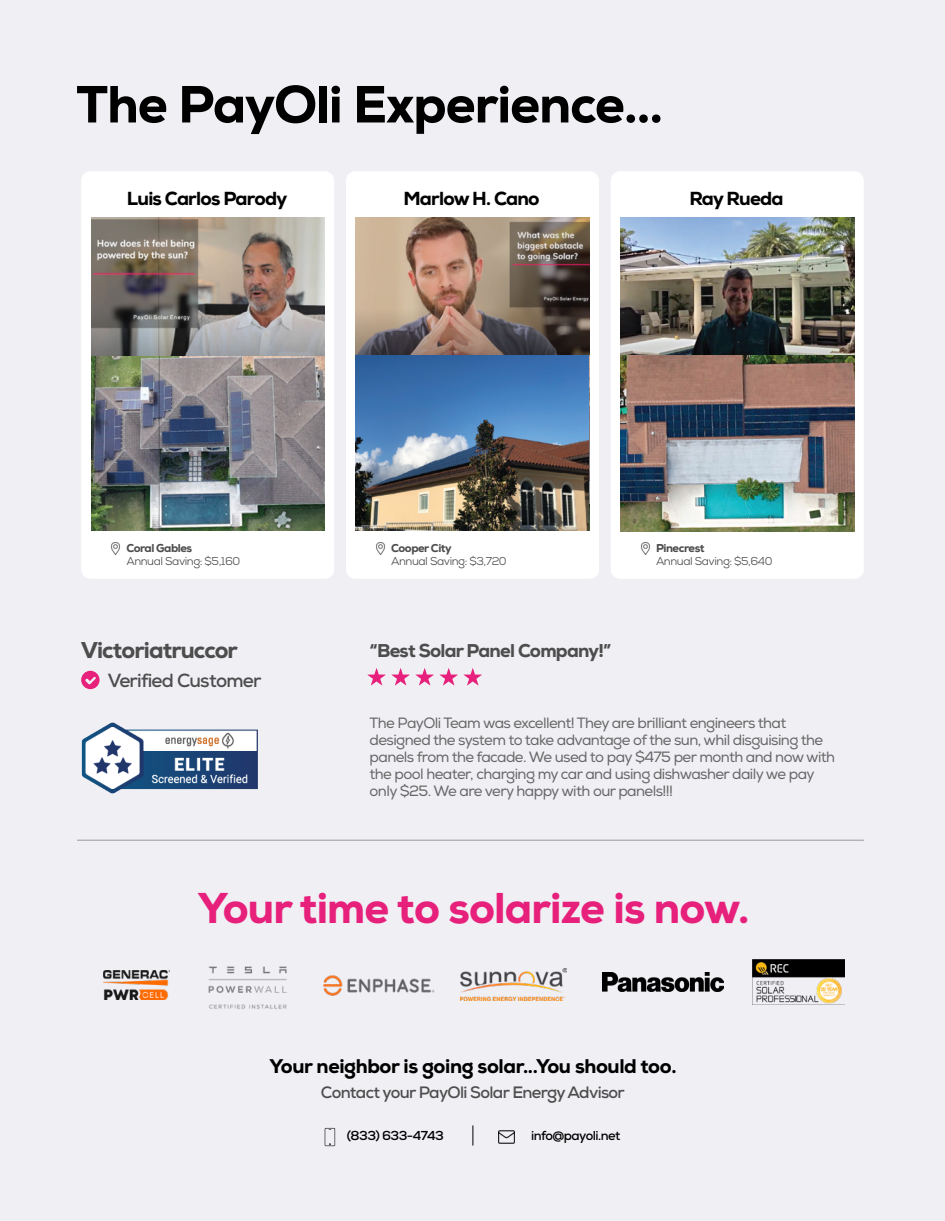
<style>
.page{position:relative;width:945px;height:1221px;background:#fff}
.page>*{position:absolute;margin:0;border:0;box-sizing:border-box;transform-origin:0 0}
.t1{font:800 52.15px "Nexa";letter-spacing:-.02em;color:#000}
.t2{font:800 42.96px "Nexa";letter-spacing:-.02em;color:#e6207b}
.t3{font:800 22.84px "Nexa";letter-spacing:-.04em;color:#4d4d4d}
.t4{font:800 19.78px "Nexa";letter-spacing:-.02em;color:#000}
.t5{font:700 18.99px "Nexa";letter-spacing:-.04em;color:#4d4d4d}
.t6{font:800 18.9px "Nexa";letter-spacing:-.04em;color:#000}
.t7{font:800 18.46px "Nexa";letter-spacing:-.04em;color:#4d4d4d}
.t8{font:700 16.45px "Nexa";letter-spacing:-.04em;color:#4d4d4d}
.t9{font:14.88px/17px "Nexa";letter-spacing:-.04em;color:#666}
.t10{font:700 12.95px "Nexa";letter-spacing:-.04em;color:#010000}
.t11{font:11.38px "Nexa";letter-spacing:-.04em;color:#4d4d4d}
.t12{font:800 11.38px "Nexa";letter-spacing:-.04em;color:#4d4d4d}
</style>
<div class="page">
<div style="left:0;top:0;width:945px;height:1220px;background:#f0eff4"></div>
<div style="left:81px;top:171px;width:253px;height:408px;background:#fff;border-radius:9px"></div>
<img style="left:91px;top:217px;width:233px;height:314px">
<svg style="left:111px;top:542px;width:9px;height:12px"></svg>
<div style="left:346px;top:171px;width:253px;height:408px;background:#fff;border-radius:9px"></div>
<svg style="left:376px;top:542px;width:9px;height:12px"></svg>
<div style="left:611px;top:171px;width:253px;height:408px;background:#fff;border-radius:9px"></div>
<svg style="left:641px;top:542px;width:9px;height:12px"></svg>
<img style="left:356px;top:354px;width:233px;height:177px">
<img style="left:356px;top:217px;width:233px;height:137px">
<img style="left:621px;top:354px;width:234px;height:177px">
<img style="left:621px;top:217px;width:234px;height:137px">
<svg style="left:81px;top:670px;width:19px;height:19px"></svg>
<hr style="left:77px;top:839px;width:787px;height:1px;background:#999">
<svg style="left:367px;top:668px;width:19px;height:17px"></svg>
<svg style="left:392px;top:668px;width:18px;height:17px"></svg>
<svg style="left:416px;top:668px;width:18px;height:17px"></svg>
<svg style="left:440px;top:668px;width:18px;height:17px"></svg>
<svg style="left:464px;top:668px;width:18px;height:17px"></svg>
<img style="left:81px;top:722px;width:177px;height:72px">
<svg style="left:325px;top:1127px;width:10px;height:19px"></svg>
<img style="left:498px;top:1130px;width:17px;height:14px">
<svg style="left:472px;top:1125px;width:1px;height:20px"></svg>
<img style="left:104px;top:970px;width:65px;height:29px">
<img style="left:323px;top:975px;width:112px;height:21px">
<img style="left:461px;top:968px;width:105px;height:32px">
<img style="left:602px;top:972px;width:122px;height:19px">
<img style="left:208px;top:966px;width:79px;height:43px">
<img style="left:753px;top:959px;width:91px;height:45px">
<h1 class="t1" style="left:76px;top:71px;width:588px">The PayOli Experience...</h1>
<p class="t6" style="left:127px;top:186px;width:162px">Luis Carlos Parody</p>
<p class="t6" style="left:404px;top:186px;width:138px">Marlow H. Cano</p>
<p class="t6" style="left:689px;top:186px;width:96px">Ray Rueda</p>
<p class="t12" style="left:126px;top:541px;width:67px">Coral Gables</p>
<p class="t11" style="left:126px;top:554px;width:115px">Annual Saving: $5,160</p>
<h3 class="t3" style="left:81px;top:635px;width:158px">Victoriatruccor</h3>
<p class="t5" style="left:108px;top:668px;width:155px">Verified Customer</p>
<p class="t12" style="left:391px;top:541px;width:62px">Cooper City</p>
<p class="t11" style="left:391px;top:554px;width:117px">Annual Saving: $3,720</p>
<p class="t7" style="left:370px;top:638px;width:243px">“Best Solar Panel Company!”</p>
<p class="t12" style="left:656px;top:541px;width:50px">Pinecrest</p>
<p class="t11" style="left:656px;top:554px;width:118px">Annual Saving: $5,640</p>
<p class="t9" style="left:370px;top:715px;width:467px">The PayOli Team was excellent! They are brilliant engineers that designed the system to take advantage of the sun, whil disguising the panels from the facade. We used to pay $475 per month and now with the pool heater, charging my car and using dishwasher daily we pay only $25. We are very happy with our panels!!!</p>
<h2 class="t2" style="left:198px;top:880px;width:553px">Your time to solarize is now.</h2>
<h3 class="t4" style="left:270px;top:1053px;width:409px">Your neighbor is going solar...You should too.</h3>
<p class="t8" style="left:321px;top:1081px;width:305px">Contact your PayOli Solar Energy Advisor</p>
<p class="t10" style="left:347px;top:1127px;width:99px">(833) 633-4743</p>
<p class="t10" style="left:531px;top:1127px;width:91px">info@payoli.net</p>
</div>
